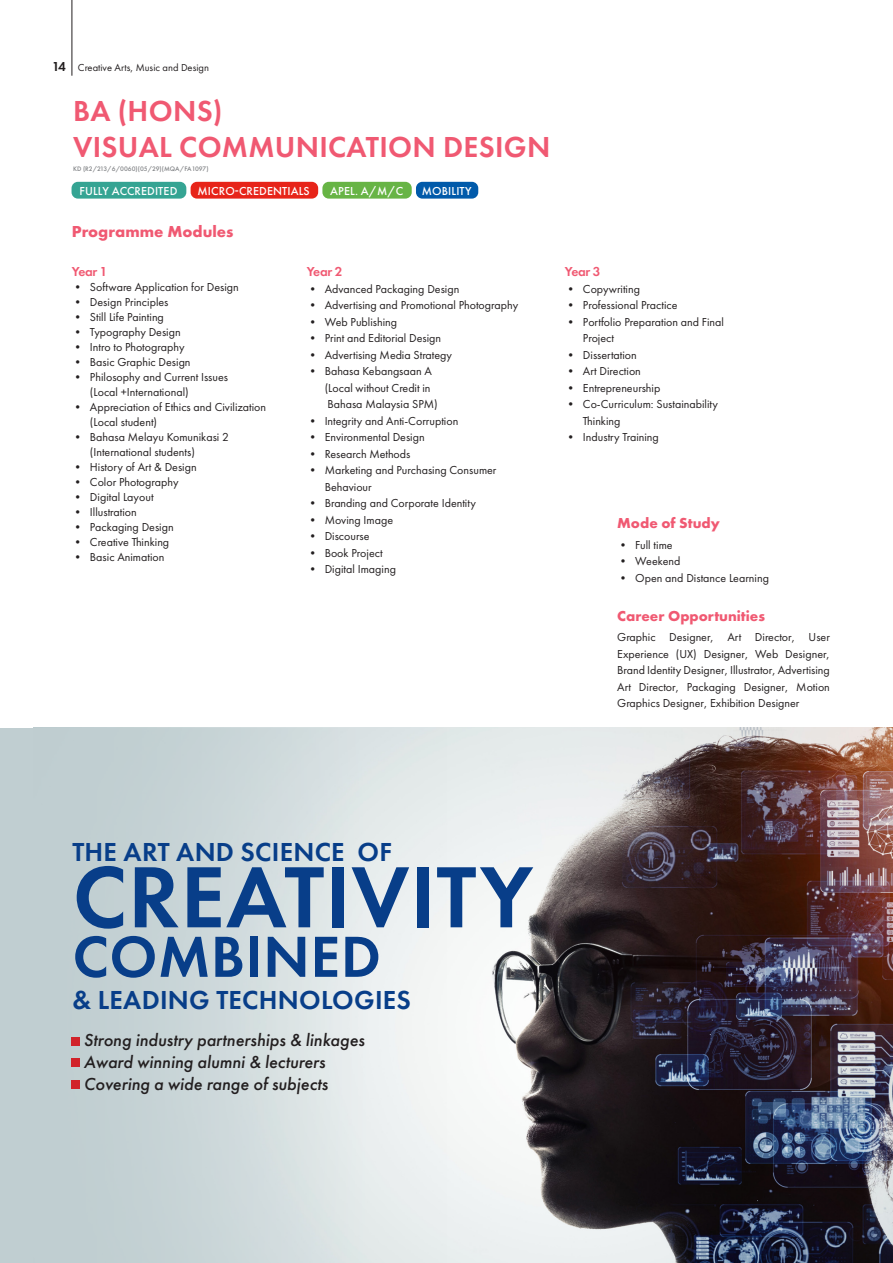
<style>
.page{position:relative;width:893px;height:1263px;background:#fff}
.page>*{position:absolute;margin:0;border:0;box-sizing:border-box;transform-origin:0 0}
.t1{font:600 90px "Futura PT";letter-spacing:.01em;color:#083e89}
.t2{font:600 60px "Futura PT";letter-spacing:.01em;color:#083e89}
.t3{font:600 30px "Futura PT";letter-spacing:.01em;color:#f05972}
.t4{font:600 27px "Futura PT";letter-spacing:.01em;color:#083e89}
.t5{font:italic 500 18px "Futura PT";color:#231f20}
.t6{font:700 16.5px "Futura PT";color:#f05972}
.t7{font:700 15px "Futura PT";color:#f05972}
.t8{font:600 13.5px "Futura PT";letter-spacing:-.025em;color:#f05972}
.t9{font:12px/16.5px "Futura PT";color:#231f20}
.t10{font:500 12px "Futura PT";letter-spacing:.01em;color:#fff}
.t11{font:10.5px "Futura PT";color:#231f20}
.t12{font:500 6.75px "Futura PT";color:#808285}
.s1{font-weight:600;font-size:13.5px}
.s2{font-weight:700}
</style>
<div class="page">
<img style="left:446px;top:728px;width:447px;height:535px">
<div style="left:0;top:728px;width:446px;height:535px;background:linear-gradient(to right,#b6c7ca,#ecf0f0)"></div>
<div style="left:71px;top:1037px;width:9px;height:8px;background:#d1232a"></div>
<div style="left:71px;top:1058px;width:9px;height:9px;background:#d1232a"></div>
<div style="left:71px;top:1080px;width:9px;height:8px;background:#d1232a"></div>
<div style="left:191px;top:182px;width:127px;height:17px;background:#e72419;border-radius:6px"></div>
<div style="left:72px;top:182px;width:114px;height:17px;background:#35a493;border-radius:6px"></div>
<div style="left:322px;top:182px;width:90px;height:17px;background:#67b445;border-radius:6px"></div>
<div style="left:416px;top:182px;width:62px;height:17px;background:#015aaa;border-radius:6px"></div>
<hr style="left:72px;top:0;width:1px;height:76px;background:#231f20">
<p class="t11" style="left:52px;top:61px;width:158px"><span class="s1">14</span> Creative Arts, Music and Design</p>
<p class="t3" style="left:73px;top:92px;width:151px">BA (HONS)</p>
<p class="t3" style="left:73px;top:128px;width:479px">VISUAL COMMUNICATION DESIGN</p>
<p class="t12" style="left:73px;top:165px;width:137px">KD (R2/213/6/0060)(05/29)(MQA/FA1097)</p>
<p class="t10" style="left:80px;top:184px;width:99px">FULLY ACCREDITED</p>
<p class="t10" style="left:198px;top:184px;width:113px">MICRO-CREDENTIALS</p>
<p class="t10" style="left:330px;top:184px;width:74px">APEL. A/M/C</p>
<p class="t10" style="left:422px;top:184px;width:51px">MOBILITY</p>
<p class="t6" style="left:72px;top:221px;width:163px">Programme Modules</p>
<p class="t8" style="left:72px;top:263px;width:37px">Year 1</p>
<p class="t9" style="left:72px;top:279px;width:168px"><span class="s2">•</span> Software Application for Design</p>
<p class="t9" style="left:72px;top:294px;width:98px"><span class="s2">•</span> Design Principles</p>
<p class="t9" style="left:72px;top:309px;width:94px"><span class="s2">•</span> Still Life Painting</p>
<p class="t9" style="left:72px;top:324px;width:110px"><span class="s2">•</span> Typography Design</p>
<p class="t9" style="left:72px;top:339px;width:114px"><span class="s2">•</span> Intro to Photography</p>
<p class="t9" style="left:72px;top:354px;width:120px"><span class="s2">•</span> Basic Graphic Design</p>
<p class="t9" style="left:72px;top:369px;width:158px"><span class="s2">•</span> Philosophy and Current Issues</p>
<p class="t9" style="left:90px;top:384px;width:100px">(Local +International)</p>
<p class="t9" style="left:72px;top:399px;width:196px"><span class="s2">•</span> Appreciation of Ethics and Civilization</p>
<p class="t9" style="left:90px;top:414px;width:69px">(Local student)</p>
<p class="t9" style="left:72px;top:429px;width:159px"><span class="s2">•</span> Bahasa Melayu Komunikasi 2</p>
<p class="t9" style="left:90px;top:444px;width:106px">(International students)</p>
<p class="t9" style="left:72px;top:459px;width:126px"><span class="s2">•</span> History of Art &amp; Design</p>
<p class="t9" style="left:72px;top:474px;width:108px"><span class="s2">•</span> Color Photography</p>
<p class="t9" style="left:72px;top:489px;width:83px"><span class="s2">•</span> Digital Layout</p>
<p class="t9" style="left:72px;top:504px;width:66px"><span class="s2">•</span> Illustration</p>
<p class="t9" style="left:72px;top:519px;width:103px"><span class="s2">•</span> Packaging Design</p>
<p class="t9" style="left:72px;top:534px;width:99px"><span class="s2">•</span> Creative Thinking</p>
<p class="t9" style="left:72px;top:549px;width:94px"><span class="s2">•</span> Basic Animation</p>
<p class="t8" style="left:307px;top:263px;width:37px">Year 2</p>
<p class="t9" style="left:307px;top:280px;width:154px"><span class="s2">•</span> Advanced Packaging Design</p>
<p class="t9" style="left:307px;top:297px;width:213px"><span class="s2">•</span> Advertising and Promotional Photography</p>
<p class="t9" style="left:307px;top:313px;width:92px"><span class="s2">•</span> Web Publishing</p>
<p class="t9" style="left:307px;top:330px;width:136px"><span class="s2">•</span> Print and Editorial Design</p>
<p class="t9" style="left:307px;top:346px;width:147px"><span class="s2">•</span> Advertising Media Strategy</p>
<p class="t9" style="left:307px;top:363px;width:127px"><span class="s2">•</span> Bahasa Kebangsaan A</p>
<p class="t9" style="left:325px;top:379px;width:115px">(Local without Credit in<br>Bahasa Malaysia SPM)</p>
<p class="t9" style="left:307px;top:412px;width:153px"><span class="s2">•</span> Integrity and Anti-Corruption</p>
<p class="t9" style="left:307px;top:429px;width:120px"><span class="s2">•</span> Environmental Design</p>
<p class="t9" style="left:307px;top:445px;width:105px"><span class="s2">•</span> Research Methods</p>
<p class="t9" style="left:325px;top:462px;width:173px;text-indent:-18px"><span class="s2">•</span> Marketing and Purchasing Consumer<br>Behaviour</p>
<p class="t9" style="left:307px;top:495px;width:171px"><span class="s2">•</span> Branding and Corporate Identity</p>
<p class="t9" style="left:307px;top:511px;width:88px"><span class="s2">•</span> Moving Image</p>
<p class="t9" style="left:307px;top:528px;width:64px"><span class="s2">•</span> Discourse</p>
<p class="t9" style="left:307px;top:544px;width:77px"><span class="s2">•</span> Book Project</p>
<p class="t9" style="left:307px;top:561px;width:91px"><span class="s2">•</span> Digital Imaging</p>
<p class="t8" style="left:565px;top:263px;width:37px">Year 3</p>
<p class="t9" style="left:565px;top:280px;width:77px"><span class="s2">•</span> Copywriting</p>
<p class="t9" style="left:565px;top:297px;width:114px"><span class="s2">•</span> Professional Practice</p>
<p class="t9" style="left:583px;top:313px;width:143px;text-indent:-18px"><span class="s2">•</span> Portfolio Preparation and Final<br>Project</p>
<p class="t9" style="left:565px;top:346px;width:73px"><span class="s2">•</span> Dissertation</p>
<p class="t9" style="left:565px;top:363px;width:77px"><span class="s2">•</span> Art Direction</p>
<p class="t9" style="left:565px;top:379px;width:97px"><span class="s2">•</span> Entrepreneurship</p>
<p class="t9" style="left:583px;top:396px;width:137px;text-indent:-18px"><span class="s2">•</span> Co-Curriculum: Sustainability<br>Thinking</p>
<p class="t9" style="left:565px;top:429px;width:95px"><span class="s2">•</span> Industry Training</p>
<p class="t7" style="left:617px;top:513px;width:104px">Mode of Study</p>
<p class="t9" style="left:617px;top:536px;width:57px"><span class="s2">•</span> Full time</p>
<p class="t9" style="left:617px;top:553px;width:65px"><span class="s2">•</span> Weekend</p>
<p class="t9" style="left:617px;top:569px;width:153px"><span class="s2">•</span> Open and Distance Learning</p>
<p class="t7" style="left:617px;top:606px;width:149px">Career Opportunities</p>
<p class="t9" style="left:617px;top:629px;width:214px;text-align:justify">Graphic Designer, Art Director, User Experience (UX) Designer, Web Designer, Brand Identity Designer, Illustrator, Advertising Art Director, Packaging Designer, Motion Graphics Designer, Exhibition Designer</p>
<p class="t4" style="left:72px;top:835px;width:321px">THE ART AND SCIENCE OF</p>
<p class="t1" style="left:73px;top:841px;width:462px">CREATIVITY</p>
<p class="t2" style="left:73px;top:919px;width:310px">COMBINED</p>
<p class="t4" style="left:72px;top:983px;width:340px">&amp; LEADING TECHNOLOGIES</p>
<p class="t5" style="left:84px;top:1029px;width:282px">Strong industry partnerships &amp; linkages</p>
<p class="t5" style="left:84px;top:1051px;width:243px">Award winning alumni &amp; lecturers</p>
<p class="t5" style="left:84px;top:1072px;width:246px">Covering a wide range of subjects</p>
</div>
